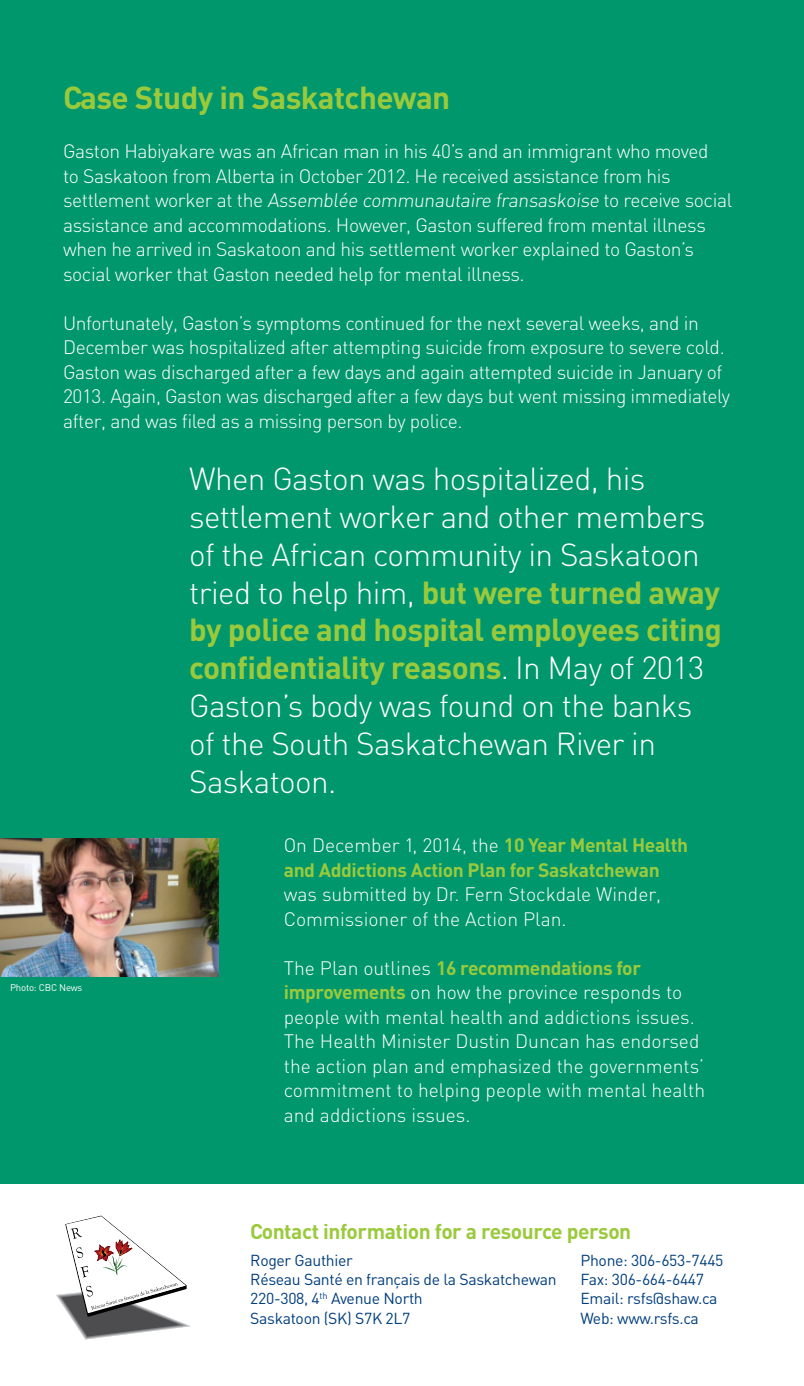
<style>
.page{position:relative;width:804px;height:1386px;background:#fff}
.page>*{position:absolute;margin:0;border:0;box-sizing:border-box;transform-origin:0 0}
.t1{font:300 31.5px/37.8px "DIN";letter-spacing:-.02em;color:#fff}
.t2{font:700 31.5px "DIN";letter-spacing:-.02em;color:#9aca3c}
.t3{font:700 21px "DIN";letter-spacing:-.02em;color:#9aca3c}
.t4{font:300 19.25px/24.5px "DIN";letter-spacing:-.02em;color:#fff}
.t5{font:300 19.25px/24.5px "DIN";color:#fff}
.t6{font:700 19.25px/24.5px "DIN";letter-spacing:-.02em;color:#9aca3c}
.t7{font:15.75px/19.2px "DIN";letter-spacing:-.02em;color:#003e7e}
.t8{font:9.62px "DIN";color:#fff}
.s1{font-weight:700;color:#9aca3c}
.s2{font-weight:300;color:#fff}
</style>
<div class="page">
<div style="left:0;top:0;width:803px;height:1189px;background:#00976c"></div>
<img style="left:0;top:839px;width:219px;height:137px">
<div style="left:0;top:1185px;width:803px;height:201px;background:#fff"></div>
<svg style="left:56px;top:1216px;width:135px;height:123px"></svg>
<h1 class="t2" style="left:63px;top:77px;width:388px">Case Study in Saskatchewan</h1>
<p class="t4" style="left:63px;top:139px;width:670px">Gaston Habiyakare was an African man in his 40’s and an immigrant who moved<br>to Saskatoon from Alberta in October 2012. He received assistance from his settlement worker at the Assemblée communautaire fransaskoise to receive social assistance and accommodations. However, Gaston suffered from mental illness when he arrived in Saskatoon and his settlement worker explained to Gaston’s social worker that Gaston needed help for mental illness.</p>
<p class="t4" style="left:63px;top:311px;width:668px">Unfortunately, Gaston’s symptoms continued for the next several weeks, and in December was hospitalized after attempting suicide from exposure to severe cold.<br>Gaston was discharged after a few days and again attempted suicide in January of 2013. Again, Gaston was discharged after a few days but went missing immediately after, and was filed as a missing person by police.</p>
<p class="t1" style="left:189px;top:460px;width:534px">When Gaston was hospitalized, his settlement worker and other members of the African community in Saskatoon tried to help him, <span class="s1">but were turned away by police and hospital employees citing confidentiality reasons</span>. In May of 2013<br>Gaston’s body was found on the banks of the South Saskatchewan River in Saskatoon.</p>
<p class="t8" style="left:10px;top:982px;width:74px">Photo: CBC News</p>
<p class="t6" style="left:284px;top:832px;width:406px"><span class="s2">On December 1, 2014, the</span> 10 Year Mental Health and Addictions Action Plan for Saskatchewan</p>
<p class="t5" style="left:284px;top:882px;width:379px">was submitted by Dr. Fern Stockdale Winder,<br>Commissioner of the Action Plan.</p>
<p class="t5" style="left:284px;top:955px;width:422px">The Plan outlines <span class="s1">16 recommendations for improvements</span> on how the province responds to people with mental health and addictions issues.<br>The Health Minister Dustin Duncan has endorsed the action plan and emphasized the governments’ commitment to helping people with mental health and addictions issues.</p>
<p class="t3" style="left:250px;top:1218px;width:382px">Contact information for a resource person</p>
<p class="t7" style="left:250px;top:1250px;width:308px">Roger Gauthier<br>Réseau Santé en français de la Saskatchewan<br>220-308, 4<sup>th</sup> Avenue North<br>Saskatoon (SK) S7K 2L7</p>
<p class="t7" style="left:580px;top:1250px;width:144px">Phone: 306-653-7445<br>Fax: 306-664-6447<br>Email: rsfs@shaw.ca<br>Web: www.rsfs.ca</p>
</div>
